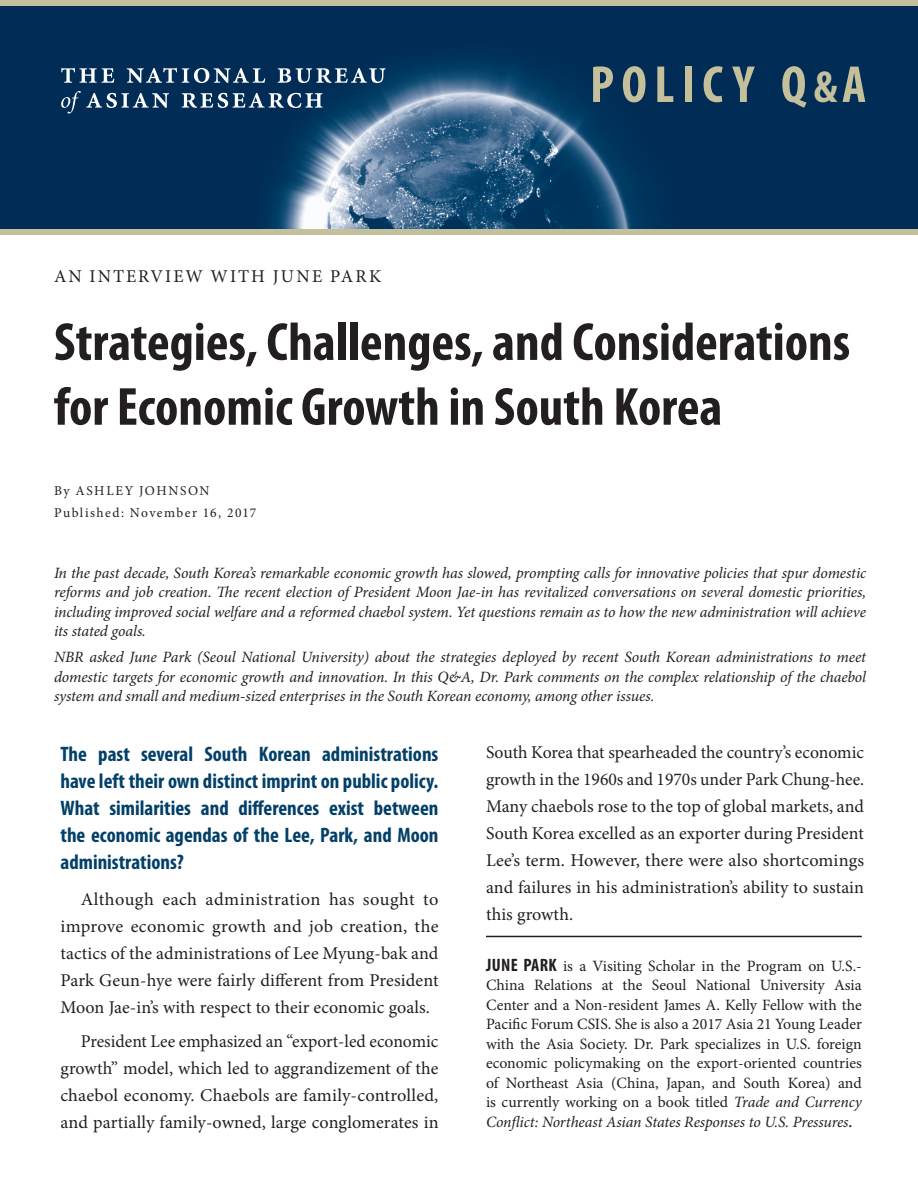
<style>
.page{position:relative;width:918px;height:1188px;background:#fff}
.page>*{position:absolute;margin:0;border:0;box-sizing:border-box;transform-origin:0 0}
.PR__Article_Title{font:700 condensed 54px/64.8px "Myriad Pro";color:#231f20}
.PR__First-lvl_Header{font:700 condensed 52.5px "Myriad Pro";letter-spacing:.145em;color:#c5c09c}
.PR__Pull_Quote{font:700 condensed 21px/27px "Myriad Pro";color:#034069;text-align:justify}
.Analysis_Text{font:18px/27px "Minion Pro";letter-spacing:.005em;color:#231f20;text-align:justify}
.PR__Article_Title-2{font:18px "Minion Pro";letter-spacing:.115em;color:#231f20}
.PR__Author_Bio_Title{font:italic 15.75px/19.5px "Minion Pro";letter-spacing:-.01em;color:#231f20;text-align:justify}
.PR__Author_Bio_Title-2{font:15.75px/19.5px "Minion Pro";letter-spacing:-.005em;color:#231f20;text-align:justify}
.PR__Article_Title-3{font:13.5px "Minion Pro";letter-spacing:.105em;color:#231f20}
.s1{font-size:45px}
.s2{font-family:"Myriad Pro";font-weight:700;font-stretch:condensed;font-size:18px}
.s3{font-style:italic}
.s4{font-weight:600}
</style>
<div class="page">
<div style="left:0;top:0;width:918px;height:230px;background:#002c55"></div>
<img style="left:208px;top:61px;width:523px;height:169px">
<hr style="left:486px;top:936px;width:376px;height:1px;background:#231f20">
<div style="left:0;top:230px;width:918px;height:5px;background:#c5c09c"></div>
<svg style="left:61px;top:68px;width:53px;height:15px"></svg>
<svg style="left:127px;top:68px;width:138px;height:15px"></svg>
<svg style="left:278px;top:68px;width:108px;height:15px"></svg>
<svg style="left:61px;top:91px;width:108px;height:23px"></svg>
<svg style="left:182px;top:93px;width:141px;height:15px"></svg>
<div style="left:0;top:0;width:918px;height:5px;background:#c5c09c"></div>
<p class="PR__First-lvl_Header" style="left:590px;top:52px;width:278px">POLICY Q<span class="s1">&amp;</span>A</p>
<p class="PR__Article_Title-2" style="left:54px;top:264px;width:329px">AN INTERVIEW WITH JUNE PARK</p>
<p class="PR__Article_Title" style="left:54px;top:308px;width:798px">Strategies, Challenges, and Considerations for Economic Growth in South Korea</p>
<p class="PR__Article_Title-3" style="left:54px;top:482px;width:157px">By ASHLEY JOHNSON</p>
<p class="PR__Article_Title-3" style="left:54px;top:504px;width:204px">Published: November 16, 2017</p>
<p class="PR__Author_Bio_Title" style="left:54px;top:563px;width:814px">In the past decade, South Korea’s remarkable economic growth has slowed, prompting calls for innovative policies that spur domestic reforms and job creation. The recent election of President Moon Jae-in has revitalized conversations on several domestic priorities, including improved social welfare and a reformed chaebol system. Yet questions remain as to how the new administration will achieve its stated goals.</p>
<p class="PR__Author_Bio_Title" style="left:54px;top:648px;width:814px">NBR asked June Park (Seoul National University) about the strategies deployed by recent South Korean administrations to meet domestic targets for economic growth and innovation. In this Q&amp;A, Dr. Park comments on the complex relationship of the chaebol system and small and medium-sized enterprises in the South Korean economy, among other issues.</p>
<p class="PR__Pull_Quote" style="left:60px;top:741px;width:380px">The past several South Korean administrations have left their own distinct imprint on public policy.<br>What similarities and differences exist between the economic agendas of the Lee, Park, and Moon administrations?</p>
<p class="Analysis_Text" style="left:60px;top:886px;width:380px;text-indent:20px">Although each administration has sought to improve economic growth and job creation, the tactics of the administrations of Lee Myung-bak and Park Geun-hye were fairly different from President Moon Jae-in’s with respect to their economic goals.</p>
<p class="Analysis_Text" style="left:60px;top:1028px;width:380px;text-indent:20px">President Lee emphasized an “export-led economic growth” model, which led to aggrandizement of the chaebol economy. Chaebols are family-controlled, and partially family-owned, large conglomerates in</p>
<p class="Analysis_Text" style="left:486px;top:739px;width:380px">South Korea that spearheaded the country’s economic growth in the 1960s and 1970s under Park Chung-hee.<br>Many chaebols rose to the top of global markets, and South Korea excelled as an exporter during President Lee’s term. However, there were also shortcomings and failures in his administration’s ability to sustain this growth.</p>
<p class="PR__Author_Bio_Title-2" style="left:486px;top:956px;width:377px"><span class="s2">JUNE PARK</span> is a Visiting Scholar in the Program on U.S.- China Relations at the Seoul National University Asia Center and a Non-resident James A. Kelly Fellow with the Pacific Forum CSIS. She is also a 2017 Asia 21 Young Leader with the Asia Society. Dr. Park specializes in U.S. foreign economic policymaking on the export-oriented countries of Northeast Asia (China, Japan, and South Korea) and is currently working on a book titled <span class="s3">Trade and Currency Conflict: Northeast Asian States Responses to U.S. Pressures</span><span class="s4">.</span></p>
</div>
